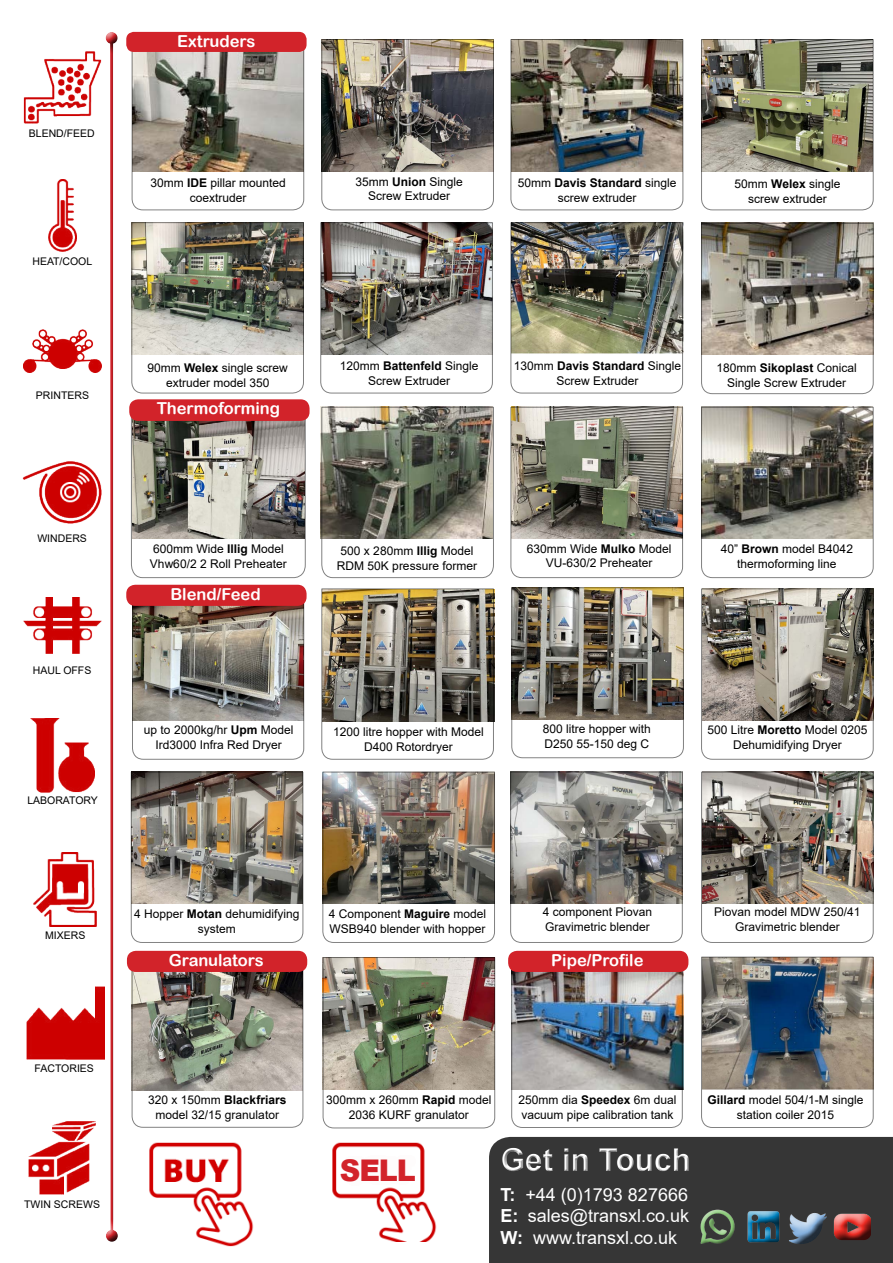
<style>
.page{position:relative;width:893px;height:1263px;background:#fff}
.page>*{position:absolute;margin:0;border:0;box-sizing:border-box;transform-origin:0 0}
.t1{font:700 31.5px "Arial";color:#fff}
.t2{font:900 29.85px "Arial";color:#d2232a;scale:.96 1}
.t3{font:18px/21.6px "Arial";color:#fff;text-align:justify}
.t4{font:16.5px "Arial Rounded MT Bold";color:#fff}
.t5{font:12px/15px "Arial";color:#000;text-align:center}
.t6{font:10.5px "Arial";color:#000}
.s1{font-weight:700}
</style>
<div class="page">
<div style="left:489px;top:1137px;width:404px;height:126px;background:#363636"></div>
<div style="left:97px;top:31px;width:32px;height:1211px;background:#000;opacity:.75"></div>
<div style="left:691px;top:1199px;width:49px;height:52px;background:#fff;opacity:.75"></div>
<div style="left:693px;top:1212px;width:52px;height:42px;background:#000;opacity:.75"></div>
<div style="left:737px;top:1201px;width:50px;height:47px;background:#363636"></div>
<div style="left:740px;top:1205px;width:50px;height:48px;background:#000;opacity:.75"></div>
<div style="left:779px;top:1202px;width:54px;height:47px;background:#363636"></div>
<div style="left:781px;top:1208px;width:56px;height:47px;background:#000;opacity:.75"></div>
<div style="left:823px;top:1203px;width:55px;height:40px;background:#363636"></div>
<div style="left:826px;top:1210px;width:55px;height:41px;background:#000;opacity:.75"></div>
<div style="left:490px;top:1137px;width:211px;height:38px;background:#363636"></div>
<div style="left:490px;top:1141px;width:211px;height:43px;background:#000;opacity:.75"></div>
<img style="left:149px;top:1142px;width:105px;height:104px">
<img style="left:332px;top:1142px;width:105px;height:99px">
<img style="left:701px;top:588px;width:173px;height:172px">
<img style="left:321px;top:588px;width:173px;height:172px">
<img style="left:511px;top:970px;width:172px;height:158px">
<img style="left:322px;top:771px;width:173px;height:172px">
<img style="left:23px;top:51px;width:79px;height:72px">
<img style="left:23px;top:330px;width:79px;height:43px">
<img style="left:23px;top:461px;width:78px;height:62px">
<img style="left:23px;top:597px;width:78px;height:56px">
<img style="left:31px;top:719px;width:64px;height:73px">
<img style="left:34px;top:853px;width:63px;height:74px">
<img style="left:26px;top:986px;width:78px;height:73px">
<img style="left:29px;top:1121px;width:67px;height:74px">
<img style="left:48px;top:180px;width:29px;height:71px">
<svg style="left:132px;top:51px;width:172px;height:159px"></svg>
<div style="left:126px;top:32px;width:181px;height:20px;background:#d2232a;border-radius:8px"></div>
<svg style="left:321px;top:407px;width:173px;height:171px"></svg>
<svg style="left:701px;top:407px;width:173px;height:171px"></svg>
<img style="left:510px;top:407px;width:173px;height:171px">
<img style="left:321px;top:39px;width:173px;height:171px">
<img style="left:510px;top:39px;width:173px;height:171px">
<svg style="left:701px;top:223px;width:173px;height:171px"></svg>
<img style="left:511px;top:587px;width:173px;height:171px">
<div style="left:508px;top:951px;width:180px;height:21px;background:#d2232a;border-radius:9px"></div>
<img style="left:131px;top:222px;width:173px;height:172px">
<img style="left:320px;top:222px;width:173px;height:172px">
<img style="left:510px;top:222px;width:173px;height:172px">
<img style="left:701px;top:39px;width:173px;height:171px">
<img style="left:131px;top:771px;width:172px;height:172px">
<svg style="left:510px;top:771px;width:173px;height:172px"></svg>
<img style="left:701px;top:771px;width:173px;height:172px">
<img style="left:701px;top:956px;width:173px;height:172px">
<img style="left:322px;top:957px;width:173px;height:171px">
<img style="left:132px;top:971px;width:171px;height:157px">
<img style="left:132px;top:604px;width:172px;height:156px">
<img style="left:131px;top:418px;width:175px;height:160px">
<div style="left:129px;top:399px;width:181px;height:22px;background:#d2232a;border-radius:9px"></div>
<div style="left:126px;top:585px;width:181px;height:21px;background:#d2232a;border-radius:9px"></div>
<div style="left:127px;top:951px;width:180px;height:21px;background:#d2232a;border-radius:9px"></div>
<p class="t6" style="left:29px;top:126px;width:67px">BLEND/FEED</p>
<p class="t6" style="left:32px;top:254px;width:61px">HEAT/COOL</p>
<p class="t6" style="left:36px;top:389px;width:55px">PRINTERS</p>
<h3 class="t4" style="left:177px;top:31px;width:80px">Extruders</h3>
<p class="t5" style="left:150px;top:175px;width:137px">30mm <span class="s1">IDE</span> pillar mounted coextruder</p>
<p class="t5" style="left:355px;top:174px;width:109px;line-height:14.4px">35mm <span class="s1">Union</span> Single<br>Screw Extruder</p>
<p class="t5" style="left:518px;top:175px;width:160px">50mm <span class="s1">Davis Standard</span> single screw extruder</p>
<p class="t5" style="left:735px;top:176px;width:107px">50mm <span class="s1">Welex</span> single screw extruder</p>
<p class="t5" style="left:147px;top:360px;width:142px">90mm <span class="s1">Welex</span> single screw extruder model 350</p>
<h3 class="t4" style="left:157px;top:399px;width:125px">Thermoforming</h3>
<p class="t5" style="left:340px;top:359px;width:140px;line-height:14.4px">120mm <span class="s1">Battenfeld</span> Single<br>Screw Extruder</p>
<p class="t5" style="left:514px;top:359px;width:169px;line-height:14.4px">130mm <span class="s1">Davis Standard</span> Single<br>Screw Extruder</p>
<p class="t5" style="left:717px;top:360px;width:142px">180mm <span class="s1">Sikoplast</span> Conical<br>Single Screw Extruder</p>
<p class="t6" style="left:37px;top:531px;width:51px">WINDERS</p>
<p class="t6" style="left:33px;top:663px;width:60px">HAUL OFFS</p>
<p class="t6" style="left:27px;top:793px;width:72px">LABORATORY</p>
<p class="t5" style="left:150px;top:541px;width:138px;text-align:left">600mm Wide <span class="s1">Illig</span> Model<br>Vhw60/2 2 Roll Preheater</p>
<h3 class="t4" style="left:170px;top:584px;width:92px">Blend/Feed</h3>
<p class="t5" style="left:337px;top:543px;width:142px">500 x 280mm <span class="s1">Illig</span> Model<br>RDM 50K pressure former</p>
<p class="t5" style="left:527px;top:541px;width:146px;line-height:14.4px">630mm Wide <span class="s1">Mulko</span> Model<br>VU-630/2 Preheater</p>
<p class="t5" style="left:721px;top:542px;width:134px;line-height:14.4px">40” <span class="s1">Brown</span> model B4042 thermoforming line</p>
<p class="t5" style="left:144px;top:722px;width:151px">up to 2000kg/hr <span class="s1">Upm</span> Model<br>Ird3000 Infra Red Dryer</p>
<p class="t5" style="left:333px;top:724px;width:152px">1200 litre hopper with Model<br>D400 Rotordryer</p>
<p class="t5" style="left:543px;top:721px;width:110px;text-align:left">800 litre hopper with<br>D250 55-150 deg C</p>
<p class="t5" style="left:707px;top:722px;width:162px">500 Litre <span class="s1">Moretto</span> Model 0205<br>Dehumidifying Dryer</p>
<p class="t6" style="left:45px;top:928px;width:42px">MIXERS</p>
<p class="t5" style="left:134px;top:906px;width:167px">4 Hopper <span class="s1">Motan</span> dehumidifying system</p>
<p class="t5" style="left:714px;top:905px;width:148px">Piovan model MDW 250/41<br>Gravimetric blender</p>
<p class="t5" style="left:543px;top:905px;width:111px;text-align:left">4 component Piovan<br>Gravimetric blender</p>
<p class="t5" style="left:329px;top:906px;width:159px;text-align:left">4 Component <span class="s1">Maguire</span> model<br>WSB940 blender with hopper</p>
<h3 class="t4" style="left:169px;top:950px;width:96px">Granulators</h3>
<h3 class="t4" style="left:551px;top:950px;width:94px">Pipe/Profile</h3>
<p class="t6" style="left:35px;top:1061px;width:61px">FACTORIES</p>
<p class="t6" style="left:24px;top:1197px;width:77px">TWIN SCREWS</p>
<p class="t5" style="left:148px;top:1092px;width:140px">320 x 150mm <span class="s1">Blackfriars </span>model 32/15 granulator</p>
<p class="t5" style="left:326px;top:1092px;width:167px">300mm x 260mm <span class="s1">Rapid</span> model<br>2036 KURF granulator</p>
<p class="t5" style="left:518px;top:1093px;width:160px;text-align:left">250mm dia <span class="s1">Speedex</span> 6m dual vacuum pipe calibration tank</p>
<h2 class="t2" style="left:340px;top:1149px;width:81px">SELL</h2>
<h1 class="t1" style="left:501px;top:1138px;width:192px">Get in Touch</h1>
<h3 class="t3" style="left:500px;top:1183px;width:190px"><span class="s1">T:</span> +44 (0)1793 827666<br><span class="s1">E:</span> sales@transxl.co.uk <span class="s1">W:</span> www.transxl.co.uk</h3>
<p class="t5" style="left:707px;top:1092px;width:158px"><span class="s1">Gillard</span> model 504/1-M single station coiler 2015</p>
</div>
